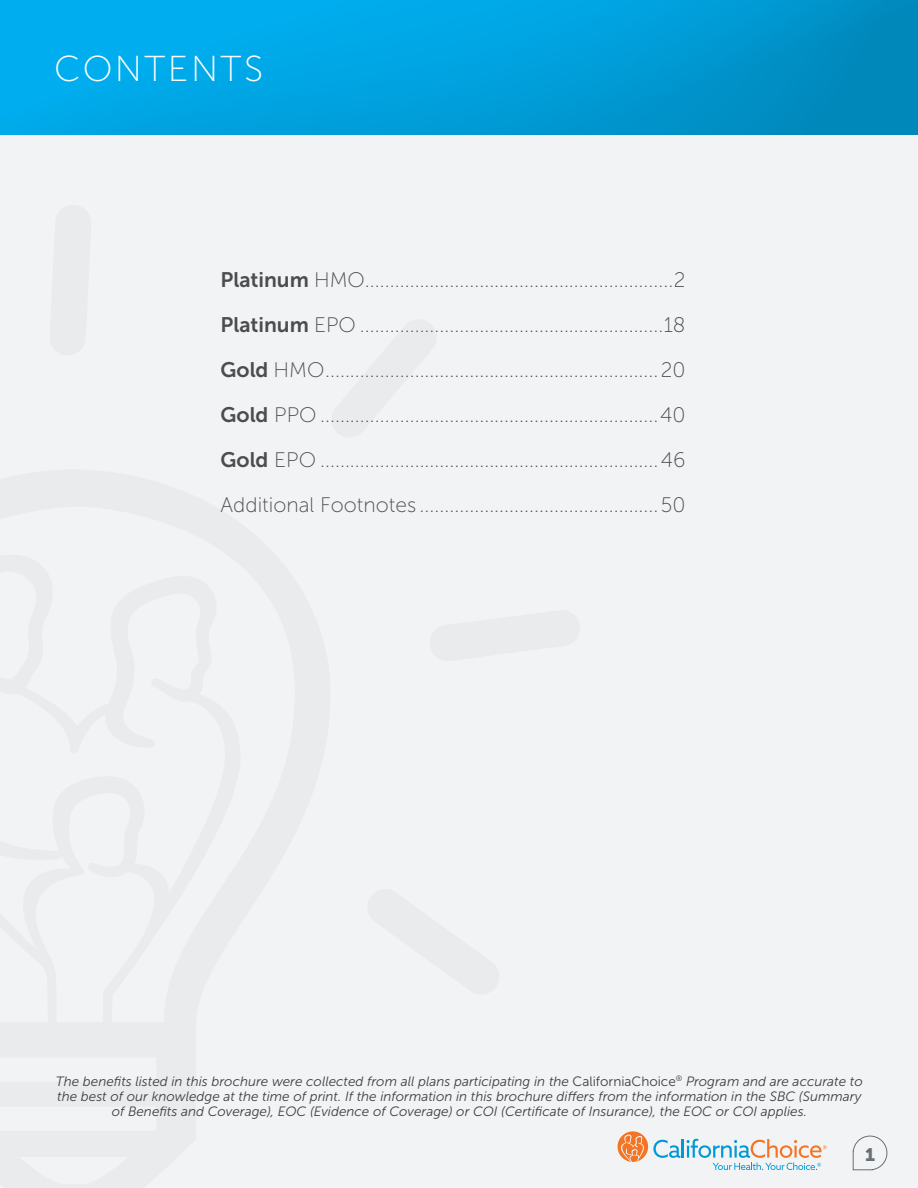
<style>
.page{position:relative;width:918px;height:1188px;background:#fff}
.page>*{position:absolute;margin:0;border:0;box-sizing:border-box;transform-origin:0 0}
.L_Page_Header{font:36px "Museo Sans 100";letter-spacing:.07em;color:#fff}
.t1{font:21px "Museo Sans 100";color:#4b4c4d}
.t2{font:18px "Museo Sans 900";color:#687075}
.Body_Paragraph{font:italic 13.5px/15px "Museo Sans 300";color:#3e3e3f;text-align:center}
.s1{font-family:"Museo Sans 700"}
.s2{font-style:normal}
</style>
<div class="page">
<div style="left:0;top:125px;width:918px;height:1063px;background:#f2f3f4"></div>
<svg style="left:852px;top:1135px;width:36px;height:36px"></svg>
<svg style="left:618px;top:1131px;width:209px;height:39px"></svg>
<div style="left:0;top:0;width:918px;height:135px;background:linear-gradient(to right,#00b2f5,#008cc2)"></div>
<p class="L_Page_Header" style="left:54px;top:50px;width:211px">CONTENTS</p>
<p class="t1" style="left:221px;top:269px;width:467px"><span class="s1">Platinum</span> HMO..............................................................2</p>
<p class="t1" style="left:221px;top:314px;width:467px"><span class="s1">Platinum</span> EPO .............................................................18</p>
<p class="t1" style="left:221px;top:359px;width:467px"><span class="s1">Gold</span> HMO...................................................................20</p>
<p class="t1" style="left:221px;top:404px;width:467px"><span class="s1">Gold</span> PPO ....................................................................40</p>
<p class="t1" style="left:221px;top:449px;width:467px"><span class="s1">Gold</span> EPO ....................................................................46</p>
<p class="t1" style="left:221px;top:494px;width:467px">Additional Footnotes ................................................50</p>
<p class="Body_Paragraph" style="left:56px;top:1074px;width:808px">The benefits listed in this brochure were collected from all plans participating in the <span class="s2">CaliforniaChoice</span><sup>®</sup> Program and are accurate to the best of our knowledge at the time of print. If the information in this brochure differs from the information in the SBC (Summary of Benefits and Coverage), EOC (Evidence of Coverage) or COI (Certificate of Insurance), the EOC or COI applies.</p>
<p class="t2" style="left:865px;top:1144px;width:11px">1</p>
</div>
